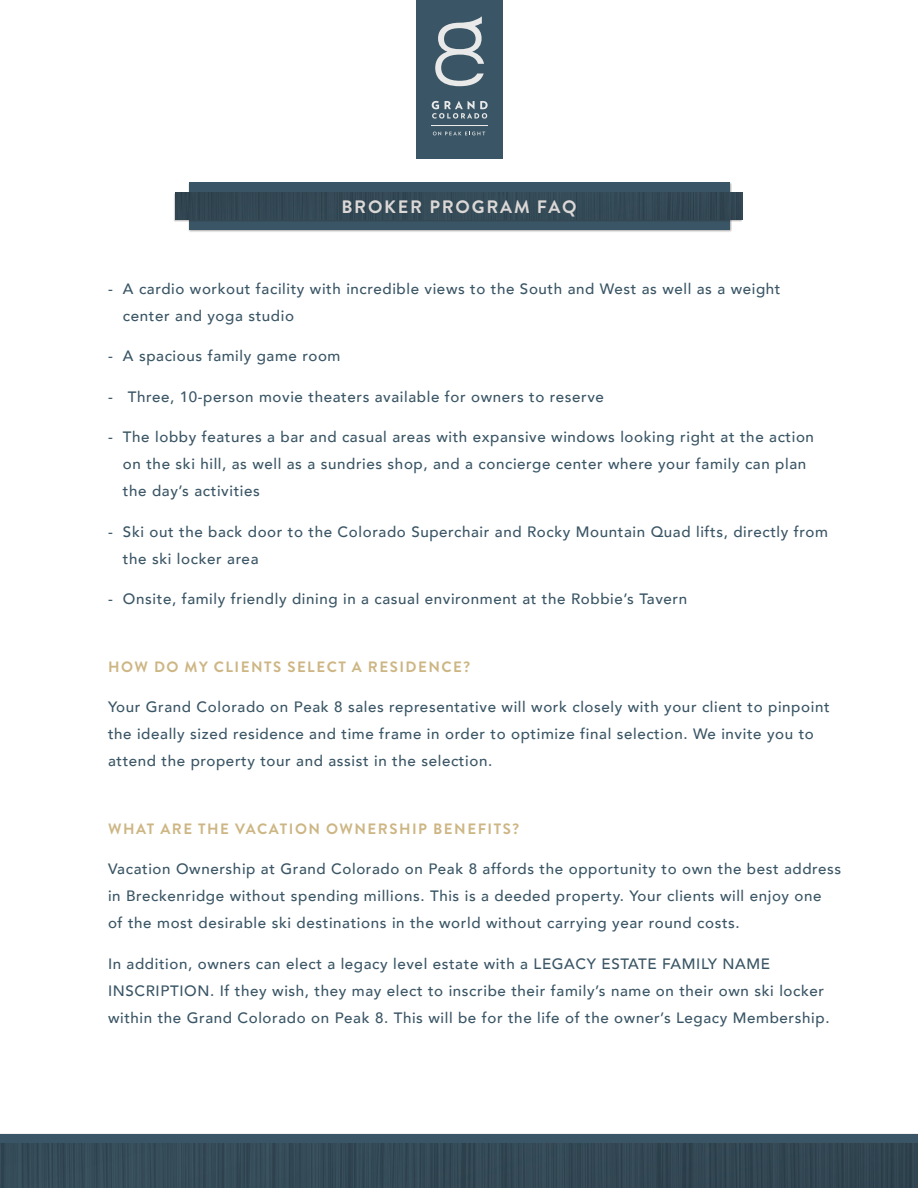
<style>
.page{position:relative;width:918px;height:1188px;background:#fff}
.page>*{position:absolute;margin:0;border:0;box-sizing:border-box;transform-origin:0 0}
.t1{font:700 18px "Brandon Grotesque";letter-spacing:.1em;color:#dcd8d7}
.t2{font:500 15px/27px "Avenir";letter-spacing:.04em;color:#3a5565}
.t3{font:700 15px "Brandon Grotesque";letter-spacing:.1em;color:#cdb684}
</style>
<div class="page">
<div style="left:0;top:1134px;width:918px;height:54px;background:#3a5565"></div>
<img style="left:0;top:1144px;width:918px;height:44px">
<div style="left:189px;top:182px;width:543px;height:51px;background:#231f20;opacity:.41"></div>
<div style="left:189px;top:182px;width:540px;height:48px;background:#3a5565"></div>
<div style="left:174px;top:193px;width:568px;height:29px;background:#344753"></div>
<img style="left:176px;top:192px;width:566px;height:27px">
<div style="left:416px;top:0;width:87px;height:159px;background:#3a5565"></div>
<svg style="left:433px;top:132px;width:52px;height:3px"></svg>
<hr style="left:432px;top:125px;width:56px;height:1px;background:#e8e9e8">
<svg style="left:432px;top:16px;width:56px;height:103px"></svg>
<p class="t1" style="left:341px;top:194px;width:237px">BROKER PROGRAM FAQ</p>
<p class="t2" style="left:123px;top:274px;width:659px;text-indent:-15px">- A cardio workout facility with incredible views to the South and West as well as a weight center and yoga studio</p>
<p class="t2" style="left:108px;top:342px;width:234px">- A spacious family game room</p>
<p class="t2" style="left:108px;top:382px;width:498px">- Three, 10-person movie theaters available for owners to reserve</p>
<p class="t2" style="left:123px;top:423px;width:693px;text-indent:-15px">- The lobby features a bar and casual areas with expansive windows looking right at the action on the ski hill, as well as a sundries shop, and a concierge center where your family can plan the day’s activities</p>
<p class="t2" style="left:123px;top:517px;width:706px;text-indent:-15px">- Ski out the back door to the Colorado Superchair and Rocky Mountain Quad lifts, directly from the ski locker area</p>
<p class="t2" style="left:108px;top:585px;width:581px">- Onsite, family friendly dining in a casual environment at the Robbie’s Tavern</p>
<p class="t3" style="left:108px;top:656px;width:364px">HOW DO MY CLIENTS SELECT A RESIDENCE?</p>
<p class="t2" style="left:108px;top:693px;width:723px">Your Grand Colorado on Peak 8 sales representative will work closely with your client to pinpoint the ideally sized residence and time frame in order to optimize final selection. We invite you to attend the property tour and assist in the selection.</p>
<p class="t3" style="left:108px;top:818px;width:413px">WHAT ARE THE VACATION OWNERSHIP BENEFITS?</p>
<p class="t2" style="left:108px;top:855px;width:735px">Vacation Ownership at Grand Colorado on Peak 8 affords the opportunity to own the best address in Breckenridge without spending millions. This is a deeded property. Your clients will enjoy one<br>of the most desirable ski destinations in the world without carrying year round costs.</p>
<p class="t2" style="left:108px;top:949px;width:723px">In addition, owners can elect a legacy level estate with a LEGACY ESTATE FAMILY NAME<br>INSCRIPTION. If they wish, they may elect to inscribe their family’s name on their own ski locker within the Grand Colorado on Peak 8. This will be for the life of the owner’s Legacy Membership.</p>
</div>
